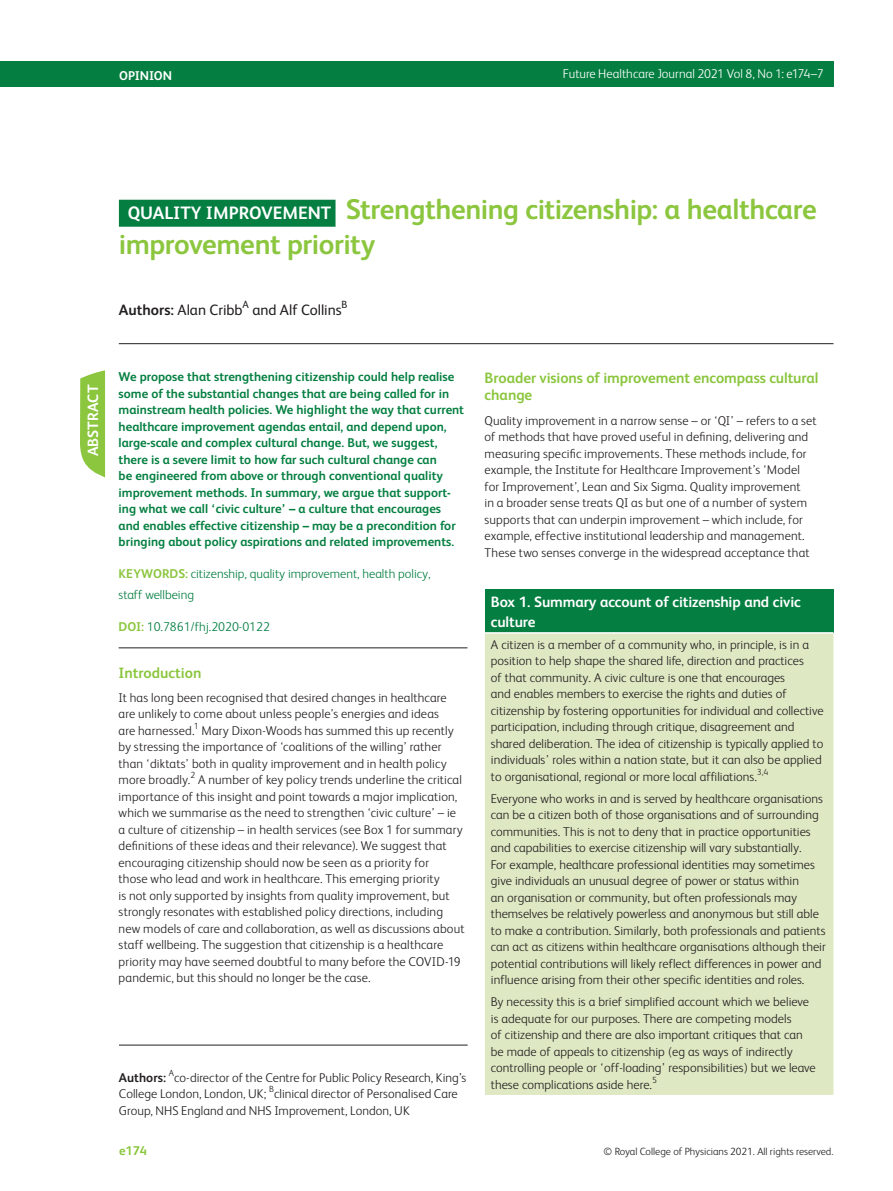
<style>
.page{position:relative;width:893px;height:1191px;background:#fff}
.page>*{position:absolute;margin:0;border:0;box-sizing:border-box;transform-origin:0 0}
.article-meta_title-g{font:700 28.5px/34.5px "FS Albert";letter-spacing:-.02em;color:#8bc63e}
.t1{font:700 18px "FS Albert";color:#fff}
.table-wrap_caption_P{font:700 15px/20.2px "FS Albert";letter-spacing:-.01em;color:#fff}
.body_H1{font:700 15px/16.5px "FS Albert";letter-spacing:-.005em;color:#8bc63e}
.front_article-meta_C{font:15px "FS Albert";color:#231f20}
.body_INTRO{font:700 15px "FS Albert";color:#8bc63e}
.tbody_left{font:300 12.75px/16.5px "FS Albert";color:#231f20}
.body_sec_P_noIndent{font:300 12.75px/16.5px "FS Albert";letter-spacing:.01em;color:#231f20}
.article-meta_abstrac{font:700 12.75px/16.5px "FS Albert";color:#057f41}
.article-meta_contrib{font:300 12.75px/16.5px "FS Albert";letter-spacing:.005em;color:#231f20}
.article-meta_kwd-gro{font:300 12.75px/21.6px "FS Albert";color:#057f41}
.t2{font:300 12.75px "FS Albert";color:#fff}
.t3{font:700 12.75px "FS Albert";letter-spacing:-.01em;color:#fff}
.t4{font:700 12.75px "FS Albert";color:#8bc63e}
.t5{font:300 10.5px "FS Albert";color:#231f20}
.front_article-meta_C-2{font:10.5px "FS Albert";color:#231f20}
.tbody_left-2{font:300 8.85px "FS Albert";color:#231f20}
.body_sec_P_noIndent-2{font:300 8.85px "FS Albert";color:#231f20}
.s1{font-weight:700}
.s2{font-weight:700;color:#8bc63e}
</style>
<div class="page">
<div style="left:0;top:62px;width:833px;height:25px;background:#057f41"></div>
<div style="left:119px;top:200px;width:217px;height:27px;background:#057f41"></div>
<hr style="left:119px;top:343px;width:714px;height:1px;background:#231f20">
<hr style="left:119px;top:647px;width:348px;height:1px;background:#231f20">
<hr style="left:119px;top:1044px;width:349px;height:1px;background:#231f20">
<svg style="left:80px;top:370px;width:25px;height:107px;background:#98cc54"></svg>
<div style="left:485px;top:589px;width:348px;height:44px;background:#057f41"></div>
<div style="left:485px;top:633px;width:348px;height:462px;background:#dee8c3"></div>
<hr style="left:485px;top:632px;width:348px;height:1px;background:#fff">
<p class="t3" style="left:119px;top:68px;width:55px">OPINION</p>
<p class="t2" style="left:563px;top:66px;width:262px">Future Healthcare Journal 2021 Vol 8, No 1: e174–7</p>
<p class="article-meta_title-g" style="left:119px;top:192px;width:699px;text-indent:227px">Strengthening citizenship: a healthcare improvement priority</p>
<p class="t1" style="left:128px;top:203px;width:205px">QUALITY IMPROVEMENT</p>
<p class="front_article-meta_C" style="left:119px;top:301px;width:125px"><span class="s1">Authors:</span> Alan Cribb</p>
<p class="front_article-meta_C-2" style="left:243px;top:298px;width:8px">A</p>
<p class="front_article-meta_C" style="left:252px;top:301px;width:91px">and Alf Collins</p>
<p class="front_article-meta_C-2" style="left:342px;top:298px;width:7px">B</p>
<p class="table-wrap_caption_P" style="left:83px;top:456px;width:73px;rotate:-90deg">ABSTRACT</p>
<p class="article-meta_abstrac" style="left:119px;top:368px;width:347px">We propose that strengthening citizenship could help realise some of the substantial changes that are being called for in mainstream health policies. We highlight the way that current healthcare improvement agendas entail, and depend upon, large-scale and complex cultural change. But, we suggest, there is a severe limit to how far such cultural change can<br>be engineered from above or through conventional quality improvement methods. In summary, we argue that support&shy;ing what we call ‘civic culture’ – a culture that encourages and enables effective citizenship – may be a precondition for bringing about policy aspirations and related improvements.</p>
<p class="article-meta_kwd-gro" style="left:119px;top:562px;width:313px"><span class="s2">KEYWORDS:</span> citizenship, quality improvement, health policy, staff wellbeing</p>
<p class="article-meta_kwd-gro" style="left:119px;top:615px;width:153px"><span class="s2">DOI:</span> 10.7861/fhj.2020-0122</p>
<p class="body_INTRO" style="left:119px;top:663px;width:84px">Introduction</p>
<p class="body_sec_P_noIndent" style="left:119px;top:689px;width:330px">It has long been recognised that desired changes in healthcare are unlikely to come about unless people’s energies and ideas are harnessed.</p>
<p class="body_sec_P_noIndent-2" style="left:194px;top:720px;width:6px">1</p>
<p class="body_sec_P_noIndent" style="left:119px;top:722px;width:337px;text-indent:83px">Mary Dixon-Woods has summed this up recently by stressing the importance of ‘coalitions of the willing’ rather than ‘diktats’ both in quality improvement and in health policy more broadly.</p>
<p class="body_sec_P_noIndent-2" style="left:191px;top:770px;width:6px">2</p>
<p class="body_sec_P_noIndent" style="left:119px;top:771px;width:347px;text-indent:80px">A number of key policy trends underline the critical importance of this insight and point towards a major implication, which we summarise as the need to strengthen ‘civic culture’ – ie a culture of citizenship – in health services (see Box 1 for summary definitions of these ideas and their relevance). We suggest that encouraging citizenship should now be seen as a priority for<br>those who lead and work in healthcare. This emerging priority<br>is not only supported by insights from quality improvement, but strongly resonates with established policy directions, including new models of care and collaboration, as well as discussions about staff wellbeing. The suggestion that citizenship is a healthcare priority may have seemed doubtful to many before the COVID-19 pandemic, but this should no longer be the case.</p>
<p class="article-meta_contrib" style="left:119px;top:1069px;width:349px"><span class="s1">Authors:</span> <sup>A</sup>co-director of the Centre for Public Policy Research, King’s<br>College London, London, UK; <sup>B</sup>clinical director of Personalised Care<br>Group, NHS England and NHS Improvement, London, UK</p>
<p class="body_H1" style="left:485px;top:369px;width:335px">Broader visions of improvement encompass cultural change</p>
<p class="body_sec_P_noIndent" style="left:485px;top:412px;width:334px">Quality improvement in a narrow sense – or ‘QI’ – refers to a set of methods that have proved useful in defining, delivering and measuring specific improvements. These methods include, for example, the Institute for Healthcare Improvement’s ‘Model for Improvement’, Lean and Six Sigma. Quality improvement<br>in a broader sense treats QI as but one of a number of system supports that can underpin improvement – which include, for example, effective institutional leadership and management.<br>These two senses converge in the widespread acceptance that</p>
<p class="table-wrap_caption_P" style="left:491px;top:591px;width:311px">Box 1. Summary account of citizenship and civic culture</p>
<p class="tbody_left" style="left:491px;top:636px;width:334px">A citizen is a member of a community who, in principle, is in a position to help shape the shared life, direction and practices<br>of that community. A civic culture is one that encourages<br>and enables members to exercise the rights and duties of citizenship by fostering opportunities for individual and collective participation, including through critique, disagreement and shared deliberation. The idea of citizenship is typically applied to individuals’ roles within a nation state, but it can also be applied to organisational, regional or more local affiliations.</p>
<p class="tbody_left-2" style="left:757px;top:767px;width:13px">3,4</p>
<p class="tbody_left" style="left:491px;top:790px;width:336px">Everyone who works in and is served by healthcare organisations can be a citizen both of those organisations and of surrounding communities. This is not to deny that in practice opportunities and capabilities to exercise citizenship will vary substantially.<br>For example, healthcare professional identities may sometimes give individuals an unusual degree of power or status within<br>an organisation or community, but often professionals may themselves be relatively powerless and anonymous but still able to make a contribution. Similarly, both professionals and patients can act as citizens within healthcare organisations although their potential contributions will likely reflect differences in power and influence arising from their other specific identities and roles.</p>
<p class="tbody_left" style="left:491px;top:993px;width:326px">By necessity this is a brief simplified account which we believe is adequate for our purposes. There are competing models<br>of citizenship and there are also important critiques that can be made of appeals to citizenship (eg as ways of indirectly controlling people or ‘off-loading’ responsibilities) but we leave these complications aside here.</p>
<p class="tbody_left-2" style="left:652px;top:1075px;width:6px">5</p>
<p class="t4" style="left:119px;top:1143px;width:30px">e174</p>
<p class="t5" style="left:604px;top:1145px;width:231px">© Royal College of Physicians 2021. All rights reserved.</p>
</div>
